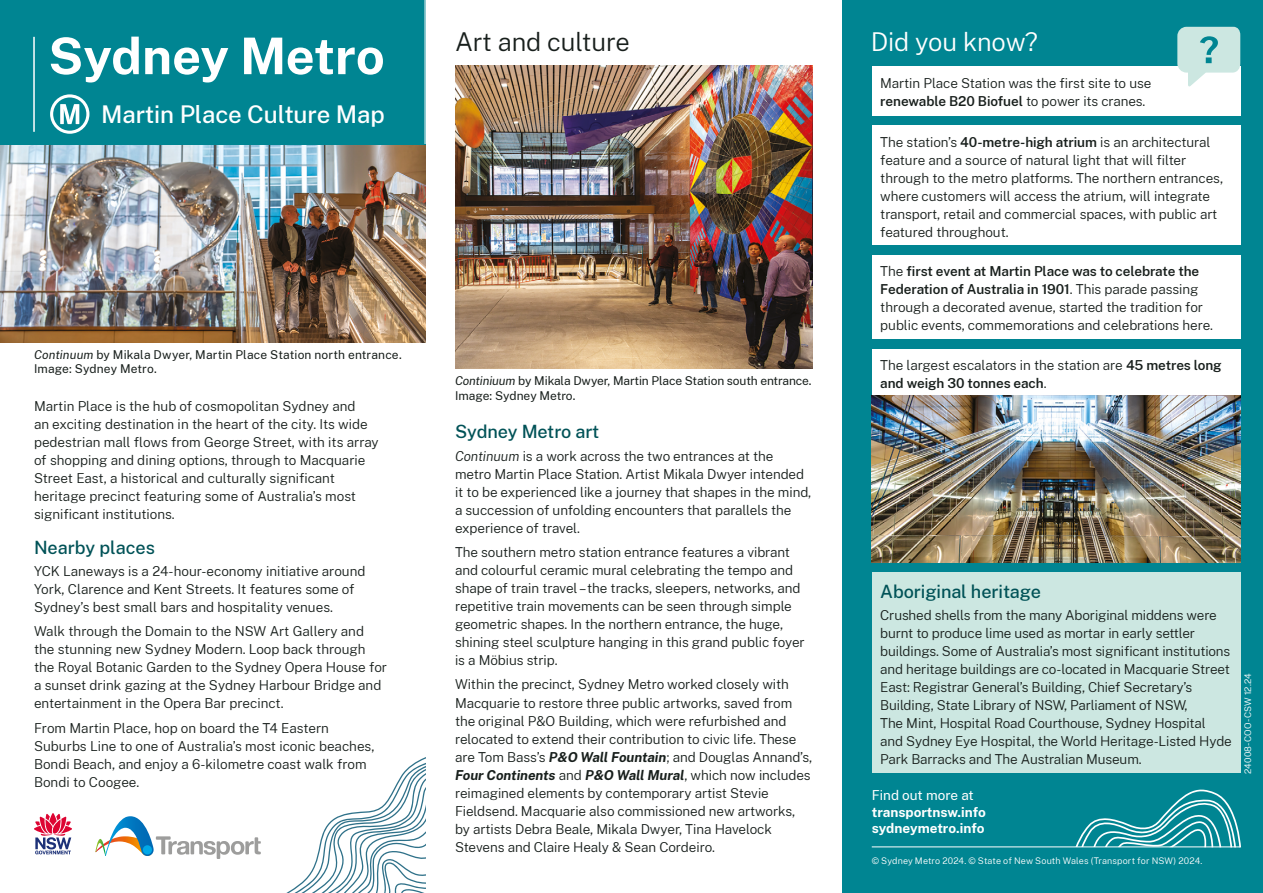
<style>
.page{position:relative;width:1263px;height:893px;background:#fff}
.page>*{position:absolute;margin:0;border:0;box-sizing:border-box;transform-origin:0 0}
.t1{font:700 50.55px "Public Sans NSW";color:#fff}
.Heading_2__H2{font:300 25.5px "Public Sans NSW";letter-spacing:-.005em;color:#181f1c}
.Heading_5__H5{font:300 25.5px "Public Sans NSW";letter-spacing:-.005em;color:#fff}
.t2{font:500 24px "Public Sans NSW";letter-spacing:-.005em;color:#fff}
.Heading_5__H5-2{font:500 18px "Public Sans NSW";letter-spacing:-.005em;color:#005257}
.Body{font:300 13.5px/18px "Public Sans NSW";letter-spacing:-.005em;color:#181f1c}
.t3{font:700 13.5px/16.2px "Public Sans NSW";color:#fff}
.t4{font:12px/14.4px "Public Sans NSW";color:#181f1c}
.t5{font:300 9px "Public Sans NSW";letter-spacing:.015em;color:#fff}
.s1{font-style:italic}
.s2{font-weight:700;font-style:italic}
.s3{font-weight:600}
.s4{font-weight:400}
</style>
<div class="page">
<img style="left:0;top:144px;width:425px;height:198px">
<div style="left:0;top:0;width:425px;height:144px;background:#008592"></div>
<hr style="left:33px;top:37px;width:2px;height:95px;background:#fff">
<svg style="left:50px;top:94px;width:39px;height:40px"></svg>
<div style="left:842px;top:0;width:421px;height:893px;background:#008592"></div>
<div style="left:872px;top:349px;width:368px;height:48px;background:#fff"></div>
<div style="left:872px;top:255px;width:368px;height:84px;background:#fff"></div>
<div style="left:872px;top:125px;width:368px;height:120px;background:#fff"></div>
<div style="left:872px;top:66px;width:368px;height:50px;background:#fff"></div>
<svg style="left:1177px;top:27px;width:63px;height:59px"></svg>
<img style="left:872px;top:396px;width:368px;height:167px">
<div style="left:872px;top:573px;width:368px;height:200px;background:#cce7e1"></div>
<hr style="left:872px;top:847px;width:368px;height:1px;background:#fff">
<svg style="left:34px;top:813px;width:38px;height:41px"></svg>
<img style="left:455px;top:66px;width:357px;height:303px">
<svg style="left:95px;top:757px;width:330px;height:136px"></svg>
<svg style="left:1075px;top:790px;width:166px;height:57px"></svg>
<p class="t1" style="left:48px;top:18px;width:338px">Sydney Metro</p>
<p class="t2" style="left:101px;top:97px;width:285px">Martin Place Culture Map</p>
<h2 class="Heading_2__H2" style="left:455px;top:23px;width:176px">Art and culture</h2>
<p class="t4" style="left:34px;top:347px;width:369px"><span class="s1">Continuum</span> by Mikala Dwyer, Martin Place Station north entrance.<br>Image: Sydney Metro.</p>
<p class="Body" style="left:34px;top:396px;width:346px">Martin Place is the hub of cosmopolitan Sydney and<br>an exciting destination in the heart of the city. Its wide pedestrian mall flows from George Street, with its array of shopping and dining options, through to Macquarie Street East, a historical and culturally significant heritage precinct featuring some of Australia’s most significant institutions.</p>
<h5 class="Heading_5__H5-2" style="left:34px;top:534px;width:122px">Nearby places</h5>
<p class="Body" style="left:34px;top:561px;width:333px">YCK Laneways is a 24-hour-economy initiative around<br>York, Clarence and Kent Streets. It features some of<br>Sydney’s best small bars and hospitality venues.</p>
<p class="Body" style="left:34px;top:621px;width:355px">Walk through the Domain to the NSW Art Gallery and the stunning new Sydney Modern. Loop back through the Royal Botanic Garden to the Sydney Opera House for a sunset drink gazing at the Sydney Harbour Bridge and entertainment in the Opera Bar precinct.</p>
<p class="Body" style="left:34px;top:718px;width:342px">From Martin Place, hop on board the T4 Eastern Suburbs Line to one of Australia’s most iconic beaches, Bondi Beach, and enjoy a 6-kilometre coast walk from Bondi to Coogee.</p>
<p class="t4" style="left:455px;top:373px;width:358px"><span class="s1">Continiuum</span> by Mikala Dwyer, Martin Place Station south entrance.<br>Image: Sydney Metro.</p>
<h5 class="Heading_5__H5-2" style="left:455px;top:419px;width:146px">Sydney Metro art</h5>
<p class="Body" style="left:455px;top:446px;width:358px"><span class="s1">Continuum</span> is a work across the two entrances at the metro Martin Place Station. Artist Mikala Dwyer intended it to be experienced like a journey that shapes in the mind, a succession of unfolding encounters that parallels the experience of travel.</p>
<p class="Body" style="left:455px;top:542px;width:351px">The southern metro station entrance features a vibrant and colourful ceramic mural celebrating the tempo and shape of train travel –the tracks, sleepers, networks, and repetitive train movements can be seen through simple geometric shapes. In the northern entrance, the huge, shining steel sculpture hanging in this grand public foyer is a Möbius strip.</p>
<p class="Body" style="left:455px;top:675px;width:359px">Within the precinct, Sydney Metro worked closely with Macquarie to restore three public artworks, saved from the original P&amp;O Building, which were refurbished and relocated to extend their contribution to civic life. These are Tom Bass’s <span class="s2">P&amp;O Wall Fountain</span>; and Douglas Annand’s, <span class="s2">Four Continents</span> and <span class="s2">P&amp;O Wall Mural</span>, which now includes reimagined elements by contemporary artist Stevie Fieldsend. Macquarie also commissioned new artworks, by artists Debra Beale, Mikala Dwyer, Tina Havelock Stevens and Claire Healy &amp; Sean Cordeiro.</p>
<h5 class="Heading_5__H5" style="left:871px;top:23px;width:169px">Did you know?</h5>
<p class="Body" style="left:880px;top:73px;width:273px">Martin Place Station was the first site to use <span class="s3">renewable B20 Biofuel</span> to power its cranes.</p>
<p class="Body" style="left:880px;top:132px;width:344px">The station’s <span class="s3">40-metre-high atrium</span> is an architectural feature and a source of natural light that will filter through to the metro platforms. The northern entrances, where customers will access the atrium, will integrate transport, retail and commercial spaces, with public art featured throughout.</p>
<p class="Body" style="left:880px;top:262px;width:334px">The <span class="s3">first event at Martin Place was to celebrate the Federation of Australia in 1901</span>. This parade passing through a decorated avenue, started the tradition for public events, commemorations and celebrations here.</p>
<p class="Body" style="left:880px;top:355px;width:343px">The largest escalators in the station are <span class="s3">45 metres long and weigh 30 tonnes each</span>.</p>
<h5 class="Heading_5__H5-2" style="left:880px;top:578px;width:162px">Aboriginal heritage</h5>
<p class="Body" style="left:880px;top:606px;width:353px">Crushed shells from the many Aboriginal middens were burnt to produce lime used as mortar in early settler buildings. Some of Australia’s most significant institutions and heritage buildings are co-located in Macquarie Street East: Registrar General’s Building, Chief Secretary’s Building, State Library of NSW, Parliament of NSW,<br>The Mint, Hospital Road Courthouse, Sydney Hospital and Sydney Eye Hospital, the World Heritage-Listed Hyde Park Barracks and The Australian Museum.</p>
<p class="t3" style="left:872px;top:786px;width:116px"><span class="s4">Find out more at </span>transportnsw.info sydneymetro.info</p>
<p class="t5" style="left:872px;top:854px;width:332px">© Sydney Metro 2024. © State of New South Wales (Transport for NSW) 2024.</p>
<p class="t5" style="left:1241px;top:774px;width:103px;rotate:-90deg">24008-COO-CSW 12.24</p>
</div>
